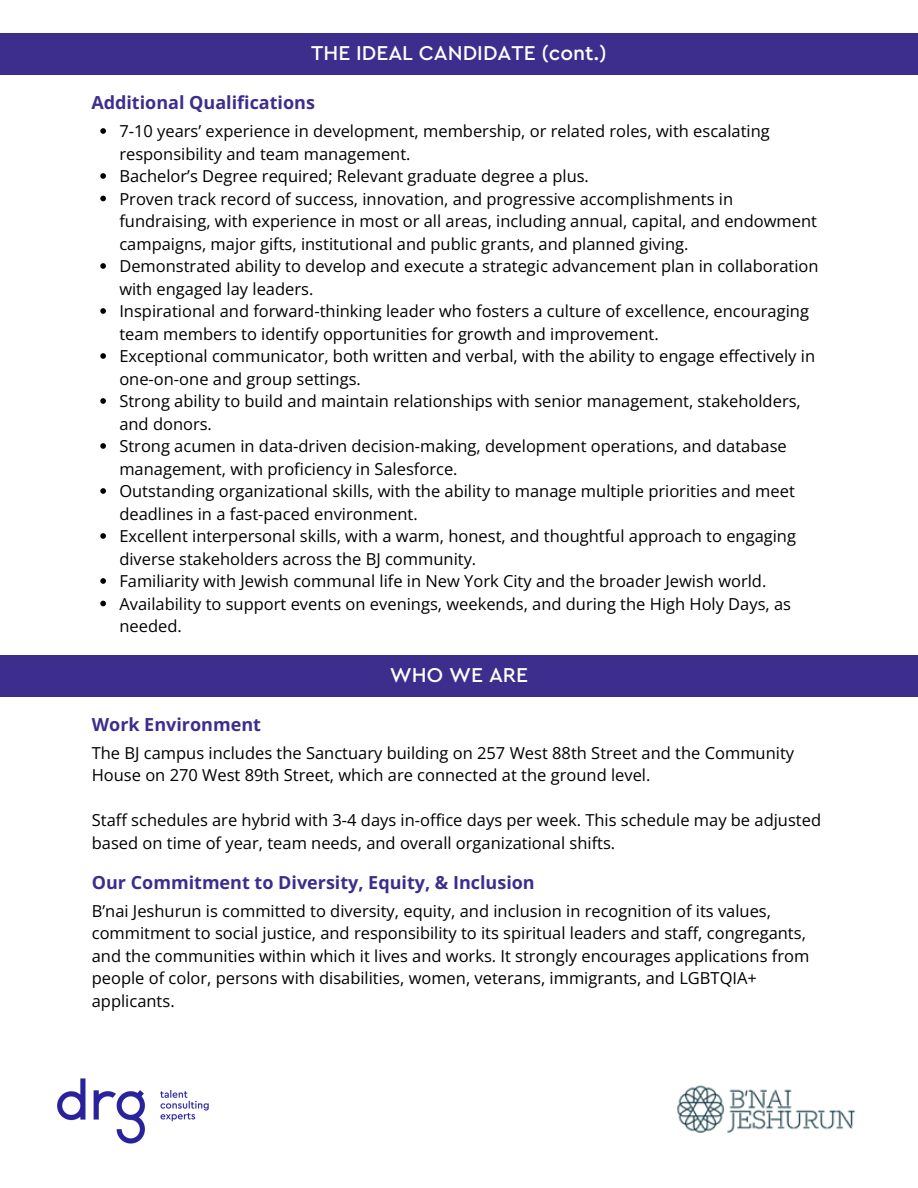
<style>
.page{position:relative;width:918px;height:1188px;background:#fff}
.page>*{position:absolute;margin:0;border:0;box-sizing:border-box;transform-origin:0 0}
.t1{font:500 21px "Cera Pro";color:#fff}
.t2{font:700 18px "Open Sans";color:#3d2e8e}
.t3{font:16.5px/22.5px "Open Sans";color:#000}
</style>
<div class="page">
<div style="left:0;top:33px;width:918px;height:42px;background:#3d2e8e"></div>
<img style="left:57px;top:1078px;width:152px;height:66px">
<svg style="left:100px;top:128px;width:6px;height:6px"></svg>
<svg style="left:100px;top:173px;width:6px;height:6px"></svg>
<svg style="left:100px;top:196px;width:6px;height:5px"></svg>
<svg style="left:100px;top:263px;width:6px;height:6px"></svg>
<svg style="left:100px;top:308px;width:6px;height:6px"></svg>
<svg style="left:100px;top:353px;width:6px;height:6px"></svg>
<svg style="left:100px;top:398px;width:6px;height:6px"></svg>
<svg style="left:100px;top:443px;width:6px;height:6px"></svg>
<svg style="left:100px;top:488px;width:6px;height:6px"></svg>
<svg style="left:100px;top:533px;width:6px;height:6px"></svg>
<svg style="left:100px;top:578px;width:6px;height:6px"></svg>
<svg style="left:100px;top:601px;width:6px;height:5px"></svg>
<img style="left:677px;top:1085px;width:179px;height:48px">
<div style="left:0;top:655px;width:918px;height:42px;background:#3d2e8e"></div>
<h2 class="t1" style="left:311px;top:43px;width:297px">THE IDEAL CANDIDATE (cont.)</h2>
<p class="t2" style="left:91px;top:90px;width:225px">Additional Qualifications</p>
<h3 class="t3" style="left:119px;top:120px;width:652px">7-10 years’ experience in development, membership, or related roles, with escalating responsibility and team management.</h3>
<p class="t3" style="left:119px;top:165px;width:471px">Bachelor’s Degree required; Relevant graduate degree a plus.</p>
<p class="t3" style="left:119px;top:187px;width:699px">Proven track record of success, innovation, and progressive accomplishments in fundraising, with experience in most or all areas, including annual, capital, and endowment campaigns, major gifts, institutional and public grants, and planned giving.</p>
<p class="t3" style="left:119px;top:255px;width:701px">Demonstrated ability to develop and execute a strategic advancement plan in collaboration with engaged lay leaders.</p>
<p class="t3" style="left:119px;top:300px;width:691px">Inspirational and forward-thinking leader who fosters a culture of excellence, encouraging team members to identify opportunities for growth and improvement.</p>
<p class="t3" style="left:119px;top:345px;width:697px">Exceptional communicator, both written and verbal, with the ability to engage effectively in one-on-one and group settings.</p>
<p class="t3" style="left:119px;top:390px;width:683px">Strong ability to build and maintain relationships with senior management, stakeholders, and donors.</p>
<p class="t3" style="left:119px;top:435px;width:669px">Strong acumen in data-driven decision-making, development operations, and database management, with proficiency in Salesforce.</p>
<p class="t3" style="left:119px;top:480px;width:677px">Outstanding organizational skills, with the ability to manage multiple priorities and meet deadlines in a fast-paced environment.</p>
<p class="t3" style="left:119px;top:525px;width:678px">Excellent interpersonal skills, with a warm, honest, and thoughtful approach to engaging diverse stakeholders across the BJ community.</p>
<p class="t3" style="left:119px;top:570px;width:649px">Familiarity with Jewish communal life in New York City and the broader Jewish world.</p>
<p class="t3" style="left:119px;top:592px;width:673px">Availability to support events on evenings, weekends, and during the High Holy Days, as needed.</p>
<h1 class="t1" style="left:390px;top:665px;width:140px">WHO WE ARE</h1>
<h3 class="t2" style="left:92px;top:712px;width:171px">Work Environment</h3>
<p class="t3" style="left:92px;top:741px;width:704px">The BJ campus includes the Sanctuary building on 257 West 88th Street and the Community<br>House on 270 West 89th Street, which are connected at the ground level.</p>
<p class="t3" style="left:92px;top:809px;width:731px">Staff schedules are hybrid with 3-4 days in-office days per week. This schedule may be adjusted based on time of year, team needs, and overall organizational shifts.</p>
<h3 class="t2" style="left:92px;top:870px;width:444px">Our Commitment to Diversity, Equity, &amp; Inclusion</h3>
<p class="t3" style="left:92px;top:899px;width:719px">B’nai Jeshurun is committed to diversity, equity, and inclusion in recognition of its values, commitment to social justice, and responsibility to its spiritual leaders and staff, congregants, and the communities within which it lives and works. It strongly encourages applications from people of color, persons with disabilities, women, veterans, immigrants, and LGBTQIA+ applicants.</p>
</div>
